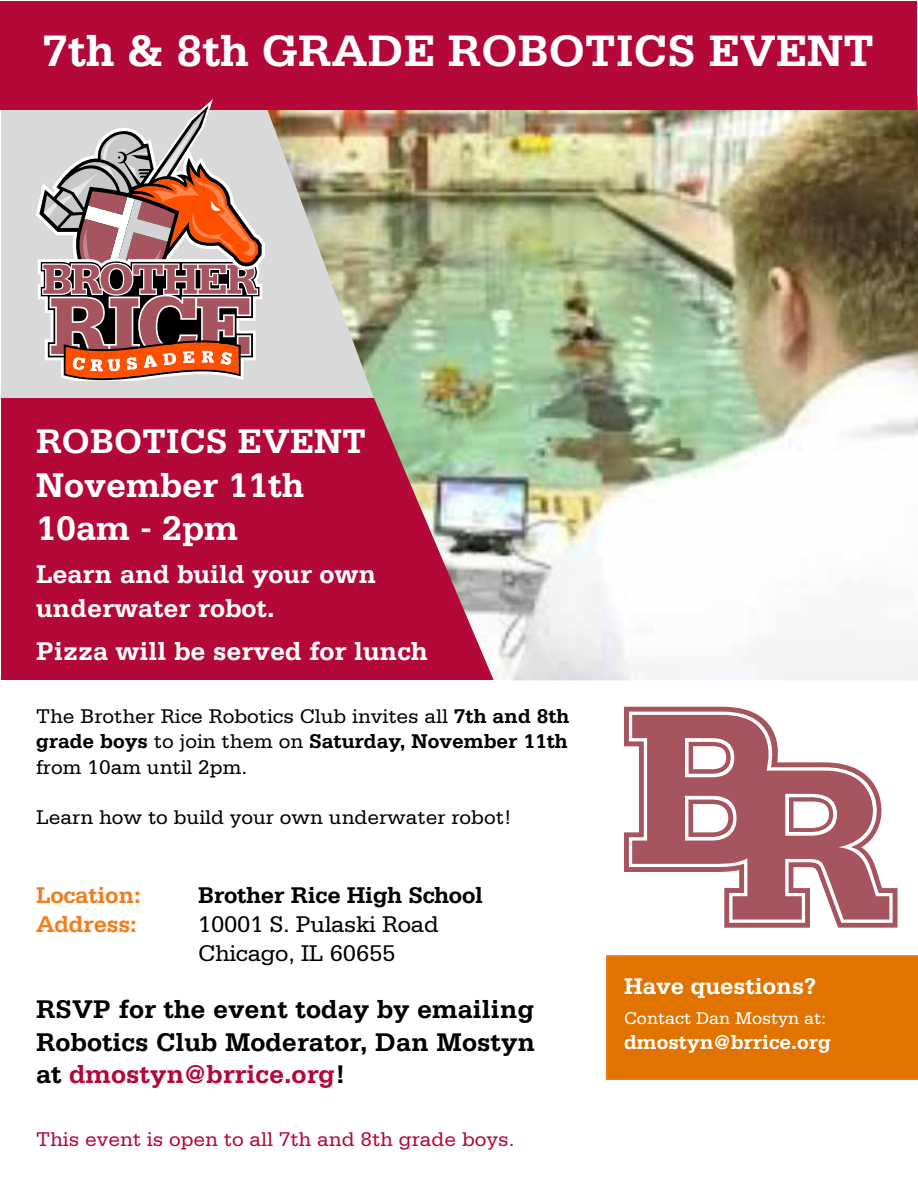
<style>
.page{position:relative;width:918px;height:1188px;background:#fff}
.page>*{position:absolute;margin:0;border:0;box-sizing:border-box;transform-origin:0 0}
.t1{font:700 46.5px "Serifa Std";color:#fff}
.t2{font:700 36px/43.2px "Serifa Std";color:#fff}
.t3{font:700 27px/32.4px "Serifa Std";color:#000;text-align:justify}
.t4{font:700 27px/34.2px "Serifa Std";color:#fff}
.t5{font:24px/28.8px "Serifa Std";letter-spacing:-.01em;color:#000}
.t6{font:700 24px "Serifa Std";letter-spacing:-.01em;color:#000}
.t7{font:700 24px "Serifa Std";letter-spacing:-.01em;color:#f07e1e}
.t8{font:700 24px "Serifa Std";color:#fff}
.t9{font:21px/25.2px "Serifa Std";color:#000;text-align:justify}
.t10{font:21px "Serifa Std";color:#b30838}
.t11{font:700 21px "Serifa Std";color:#fff}
.t12{font:18px "Serifa Std";color:#fff}
.s1{font-weight:700}
.s2{color:#b30838}
</style>
<div class="page">
<div style="left:606px;top:955px;width:312px;height:125px;background:#e17400"></div>
<div style="left:1px;top:398px;width:516px;height:282px;background:#b30838"></div>
<div style="left:1px;top:102px;width:572px;height:296px;background:#d9d9d9"></div>
<img style="left:265px;top:95px;width:653px;height:585px">
<div style="left:1px;top:1px;width:916px;height:108px;background:#b30838"></div>
<svg style="left:36px;top:99px;width:229px;height:281px"></svg>
<svg style="left:624px;top:707px;width:274px;height:221px;fill:#a6555f"></svg>
<svg style="left:688px;top:800px;width:45px;height:37px"></svg>
<svg style="left:689px;top:742px;width:42px;height:32px"></svg>
<svg style="left:789px;top:797px;width:44px;height:35px"></svg>
<h1 class="t1" style="left:42px;top:24px;width:834px">7th &amp; 8th GRADE ROBOTICS EVENT</h1>
<h2 class="t2" style="left:36px;top:420px;width:332px">ROBOTICS EVENT<br>November 11th<br>10am - 2pm</h2>
<p class="t4" style="left:36px;top:557px;width:342px">Learn and build your own underwater robot.</p>
<p class="t4" style="left:36px;top:634px;width:393px">Pizza will be served for lunch</p>
<p class="t9" style="left:36px;top:704px;width:535px">The Brother Rice Robotics Club invites all <span class="s1">7th and 8th grade boys</span> to join them on <span class="s1">Saturday, November 11th </span>from 10am until 2pm.</p>
<p class="t9" style="left:36px;top:805px;width:478px">Learn how to build your own underwater robot!</p>
<p class="t7" style="left:36px;top:881px;width:106px">Location:</p>
<p class="t6" style="left:198px;top:881px;width:287px">Brother Rice High School</p>
<p class="t7" style="left:36px;top:910px;width:102px">Address:</p>
<p class="t5" style="left:198px;top:910px;width:242px">10001 S. Pulaski Road<br>Chicago, IL 60655</p>
<p class="t3" style="left:36px;top:993px;width:501px">RSVP for the event today by emailing Robotics Club Moderator, Dan Mostyn at <span class="s2">dmostyn@brrice.org</span>!</p>
<p class="t10" style="left:36px;top:1127px;width:480px">This event is open to all 7th and 8th grade boys.</p>
<p class="t8" style="left:624px;top:972px;width:194px">Have questions?</p>
<p class="t12" style="left:624px;top:1008px;width:204px">Contact Dan Mostyn at:</p>
<p class="t11" style="left:624px;top:1030px;width:208px">dmostyn@brrice.org</p>
</div>
